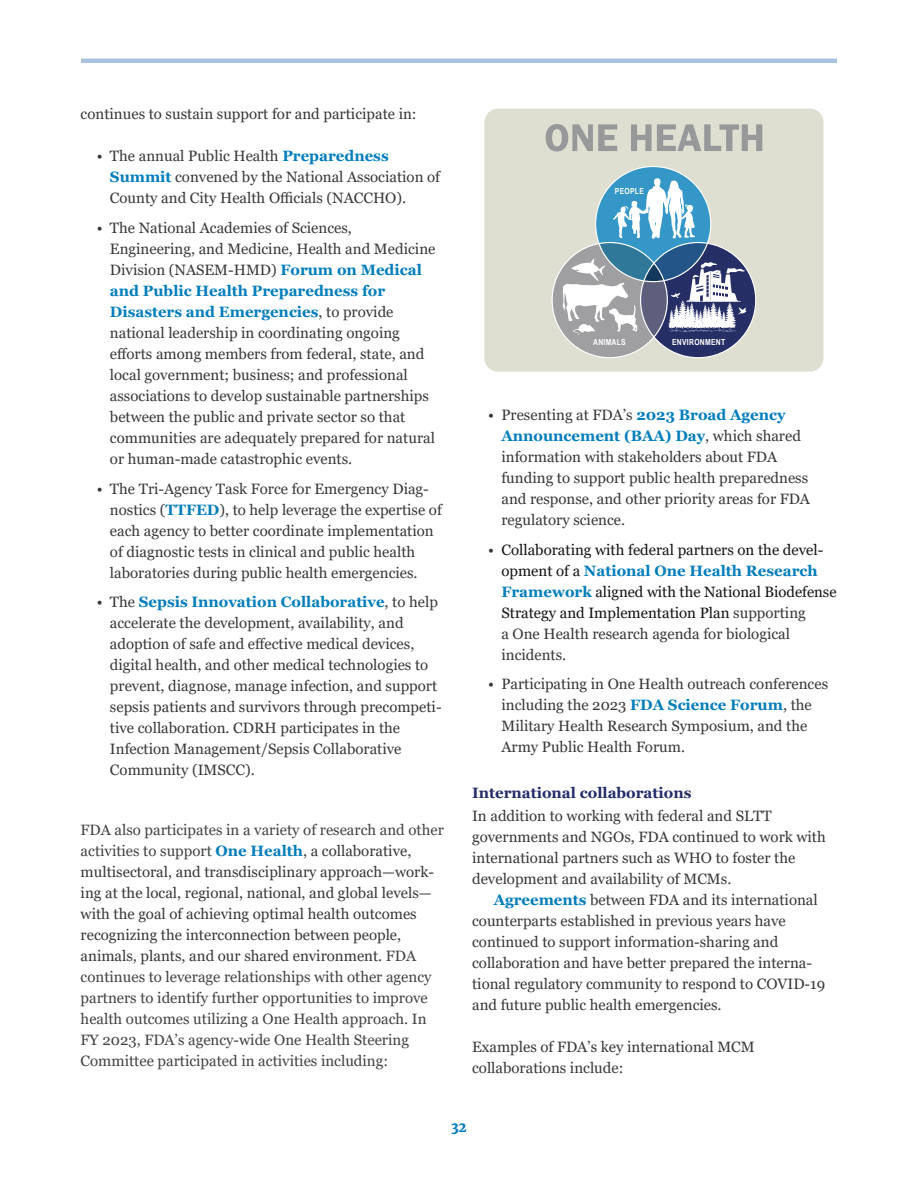
<style>
.page{position:relative;width:918px;height:1188px;background:#fff}
.page>*{position:absolute;margin:0;border:0;box-sizing:border-box;transform-origin:0 0}
.bulleted_copy{font:15px/21px "Georgia";color:#383839}
.body_copy{font:15px/21px "Georgia";color:#434343}
.body_copy_indented{font:15px/21px "Georgia";color:#383839}
.body_copy-2{font:15px/21px "Georgia";color:#383839}
.bulleted_copy-2{font:15px/21px "Georgia";color:#141414}
.Heading_2{font:700 15px "Georgia";color:#232c67}
.t1{font:900 13.5px "Merriweather";color:#007dbb}
.t2{font:700 8.4px "Arial Narrow";letter-spacing:.03em;color:#fff}
.s1{font-weight:700;color:#007dbb}
.s2{color:#383839}
</style>
<div class="page">
<hr style="left:81px;top:59px;width:756px;height:4px;background:#a7c3e1">
<div style="left:484px;top:109px;width:340px;height:263px;background:#deded1;border-radius:14px"></div>
<svg style="left:546px;top:124px;width:71px;height:27px"></svg>
<svg style="left:631px;top:124px;width:131px;height:27px"></svg>
<svg style="left:552px;top:167px;width:204px;height:191px"></svg>
<p class="body_copy_indented" style="left:81px;top:104px;width:338px">continues to sustain support for and participate in:</p>
<p class="bulleted_copy" style="left:110px;top:146px;width:332px;text-indent:-13px">• The annual Public Health <span class="s1">Preparedness<br>Summit</span> convened by the National Association of<br>County and City Health Officials (NACCHO).</p>
<p class="bulleted_copy" style="left:110px;top:218px;width:327px;text-indent:-13px">• The National Academies of Sciences, Engineering, and Medicine, Health and Medicine Division (NASEM-HMD) <span class="s1">Forum on Medical and Public Health Preparedness for Disasters and Emergencies</span>, to provide national leadership in coordinating ongoing efforts among members from federal, state, and local government; business; and professional associations to develop sustainable partnerships between the public and private sector so that communities are adequately prepared for natural or human-made catastrophic events.</p>
<p class="bulleted_copy" style="left:110px;top:478px;width:333px;text-indent:-13px">• The Tri-Agency Task Force for Emergency Diag&shy;nostics (<span class="s1">TTFED</span>), to help leverage the expertise of each agency to better coordinate implementation of diagnostic tests in clinical and public health laboratories during public health emergencies.</p>
<p class="bulleted_copy" style="left:110px;top:592px;width:333px;text-indent:-13px">• The <span class="s1">Sepsis Innovation Collaborative</span>, to help accelerate the development, availability, and adoption of safe and effective medical devices, digital health, and other medical technologies to prevent, diagnose, manage infection, and support sepsis patients and survivors through precompeti&shy;tive collaboration. CDRH participates in the Infection Management/Sepsis Collaborative Community (IMSCC).</p>
<p class="body_copy" style="left:81px;top:819px;width:365px">FDA also participates in a variety of research and other activities to support <span class="s1">One Health</span><span class="s2">, a collaborative, multisectoral, and transdisciplinary approach—work&shy;ing at the local, regional, national, and global levels— with the goal of achieving optimal health outcomes recognizing the interconnection between people, animals, plants, and our shared environment.</span> FDA continues to leverage relationships with other agency partners to identify further opportunities to improve health outcomes utilizing a One Health approach. In FY 2023, FDA’s agency-wide One Health Steering Committee participated in activities including:</p>
<p class="t2" style="left:615px;top:185px;width:30px">PEOPLE</p>
<p class="t2" style="left:593px;top:335px;width:34px">ANIMALS</p>
<p class="t2" style="left:672px;top:335px;width:55px">ENVIRONMENT</p>
<p class="bulleted_copy" style="left:501px;top:405px;width:310px;text-indent:-13px">• Presenting at FDA’s <span class="s1">2023 Broad Agency Announcement (BAA) Day</span>, which shared information with stakeholders about FDA funding to support public health preparedness and response, and other priority areas for FDA regulatory science.</p>
<p class="bulleted_copy-2" style="left:501px;top:539px;width:337px;text-indent:-13px"><span class="s2">•</span> Collaborating with federal partners on the devel&shy;opment of a <span class="s1">National One Health Research Framework</span> aligned with the National Biodefense Strategy and Implementation Plan <span class="s2">supporting<br>a One Health research agenda for biological incidents.</span></p>
<p class="bulleted_copy" style="left:501px;top:674px;width:328px;text-indent:-13px">• Participating in One Health outreach conferences including the 2023 <span class="s1">FDA Science Forum</span>, the Military Health Research Symposium, and the Army Public Health Forum.</p>
<p class="Heading_2" style="left:472px;top:783px;width:221px">International collaborations</p>
<p class="body_copy-2" style="left:472px;top:806px;width:355px">In addition to working with federal and SLTT governments and NGOs, FDA continued to work with international partners such as WHO to foster the development and availability of MCMs.</p>
<p class="body_copy_indented" style="left:472px;top:890px;width:355px;text-indent:22px"><span class="s1">Agreements</span> between FDA and its international counterparts established in previous years have continued to support information-sharing and collaboration and have better prepared the interna&shy;tional regulatory community to respond to COVID-19 and future public health emergencies.</p>
<p class="body_copy-2" style="left:472px;top:1037px;width:284px">Examples of FDA’s key international MCM collaborations include:</p>
<p class="t1" style="left:451px;top:1118px;width:17px">32</p>
</div>
